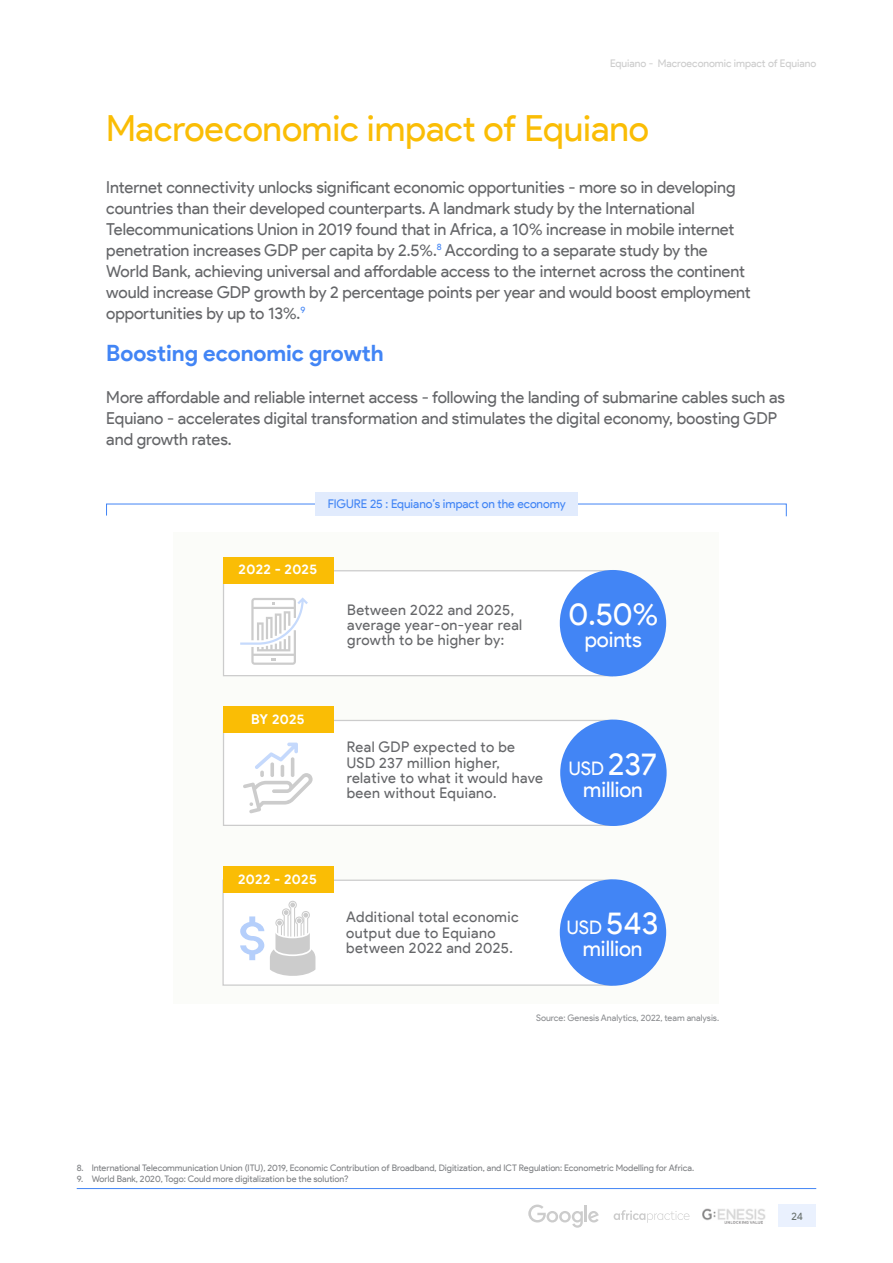
<style>
.page{position:relative;width:893px;height:1263px;background:#fff}
.page>*{position:absolute;margin:0;border:0;box-sizing:border-box;transform-origin:0 0}
.t1{font:36px "Product Sans";color:#fabd05}
.t2{font:31.05px "Product Sans";color:#fff}
.t3{font:700 22.5px "Product Sans";color:#4285f5}
.t4{font:21.3px "Product Sans";color:#fff}
.t5{font:18.6px "Product Sans";color:#fff}
.t6{font:16.5px/21px "Product Sans";color:#656669}
.t7{font:14.55px/15.3px "Product Sans";letter-spacing:.03em;color:#656669}
.t8{font:700 13.5px "Product Sans";letter-spacing:.03em;color:#fff}
.t9{font:12px "Product Sans";color:#4285f5}
.t10{font:10.5px "Product Sans";color:#ccc}
.t11{font:10.5px "Product Sans";color:#69716e}
.t12{font:9px "Product Sans";color:#808285}
.t13{font:9px "Product Sans";color:#8d8f92}
.s1{font-size:31.05px}
</style>
<div class="page">
<img style="left:702px;top:1208px;width:64px;height:15px">
<svg style="left:614px;top:1210px;width:75px;height:12px"></svg>
<svg style="left:528px;top:1204px;width:71px;height:24px"></svg>
<hr style="left:584px;top:1205px;width:3px;height:17px;background:#ccc">
<hr style="left:77px;top:1188px;width:739px;height:1px;background:#4285f5">
<div style="left:778px;top:1204px;width:38px;height:22px;background:#eaf1fe"></div>
<svg style="left:106px;top:503px;width:681px;height:14px"></svg>
<div style="left:315px;top:492px;width:263px;height:23px;background:#e1ebfd"></div>
<div style="left:174px;top:533px;width:545px;height:471px;background:#fbfcf9"></div>
<div style="left:223px;top:570px;width:390px;height:106px;background:#fff;border:1px solid #ccc"></div>
<div style="left:223px;top:557px;width:111px;height:26px;background:#fabd05"></div>
<svg style="left:240px;top:597px;width:68px;height:68px"></svg>
<div style="left:223px;top:720px;width:390px;height:106px;background:#fff;border:1px solid #ccc"></div>
<div style="left:222px;top:879px;width:391px;height:107px;background:#fff;border:1px solid #ccc"></div>
<svg style="left:240px;top:916px;width:24px;height:44px"></svg>
<svg style="left:270px;top:901px;width:45px;height:75px"></svg>
<div style="left:223px;top:707px;width:111px;height:26px;background:#fabd05"></div>
<div style="left:223px;top:866px;width:110px;height:27px;background:#fabd05"></div>
<div style="left:560px;top:719px;width:107px;height:107px;background:#4285f5;border-radius:50%"></div>
<div style="left:560px;top:879px;width:106px;height:107px;background:#4285f5;border-radius:50%"></div>
<div style="left:560px;top:570px;width:106px;height:106px;background:#4285f5;border-radius:50%"></div>
<svg style="left:243px;top:742px;width:70px;height:71px"></svg>
<p class="t10" style="left:610px;top:57px;width:208px">Equiano - Macroeconomic impact of Equiano</p>
<h1 class="t1" style="left:106px;top:106px;width:544px">Macroeconomic impact of Equiano</h1>
<p class="t6" style="left:106px;top:177px;width:646px">Internet connectivity unlocks significant economic opportunities - more so in developing countries than their developed counterparts. A landmark study by the International Telecommunications Union in 2019 found that in Africa, a 10% increase in mobile internet penetration increases GDP per capita by 2.5%.<sup>8</sup> According to a separate study by the World Bank, achieving universal and affordable access to the internet across the continent would increase GDP growth by 2 percentage points per year and would boost employment opportunities by up to 13%.<sup>9</sup></p>
<h3 class="t3" style="left:106px;top:340px;width:279px">Boosting economic growth</h3>
<p class="t6" style="left:106px;top:387px;width:680px">More affordable and reliable internet access - following the landing of submarine cables such as<br>Equiano - accelerates digital transformation and stimulates the digital economy, boosting GDP and growth rates.</p>
<p class="t9" style="left:328px;top:496px;width:240px">Figu re 25 : Equiano’s impact on the economy</p>
<p class="t8" style="left:239px;top:561px;width:80px">2022 - 2025</p>
<p class="t7" style="left:347px;top:602px;width:176px">Between 2022 and 2025, average year-on-year real growth to be higher by:</p>
<h2 class="t2" style="left:569px;top:595px;width:91px">0.50%</h2>
<p class="t4" style="left:585px;top:626px;width:59px">points</p>
<p class="t8" style="left:251px;top:711px;width:55px">BY 2025</p>
<p class="t7" style="left:347px;top:739px;width:198px">Real GDP expected to be<br>USD 237 million higher, relative to what it would have been without Equiano.</p>
<p class="t5" style="left:569px;top:757px;width:90px">USD <span class="s1">237</span></p>
<p class="t4" style="left:583px;top:776px;width:61px">million</p>
<p class="t8" style="left:238px;top:871px;width:80px">2022 - 2025</p>
<p class="t7" style="left:346px;top:909px;width:174px">Additional total economic output due to Equiano between 2022 and 2025.</p>
<p class="t5" style="left:567px;top:916px;width:93px">USD <span class="s1">543</span></p>
<p class="t4" style="left:583px;top:936px;width:61px">million</p>
<p class="t13" style="left:536px;top:1012px;width:185px">Source: Genesis Analytics, 2022, team analysis.</p>
<p class="t12" style="left:77px;top:1162px;width:619px">8. International Telecommunication Union (ITU), 2019, Economic Contribution of Broadband, Digitization, and ICT Regulation: Econometric Modelling for Africa.</p>
<p class="t12" style="left:77px;top:1173px;width:273px">9. World Bank, 2020, Togo: Could more digitalization be the solution?</p>
<p class="t11" style="left:791px;top:1210px;width:13px">24</p>
</div>
